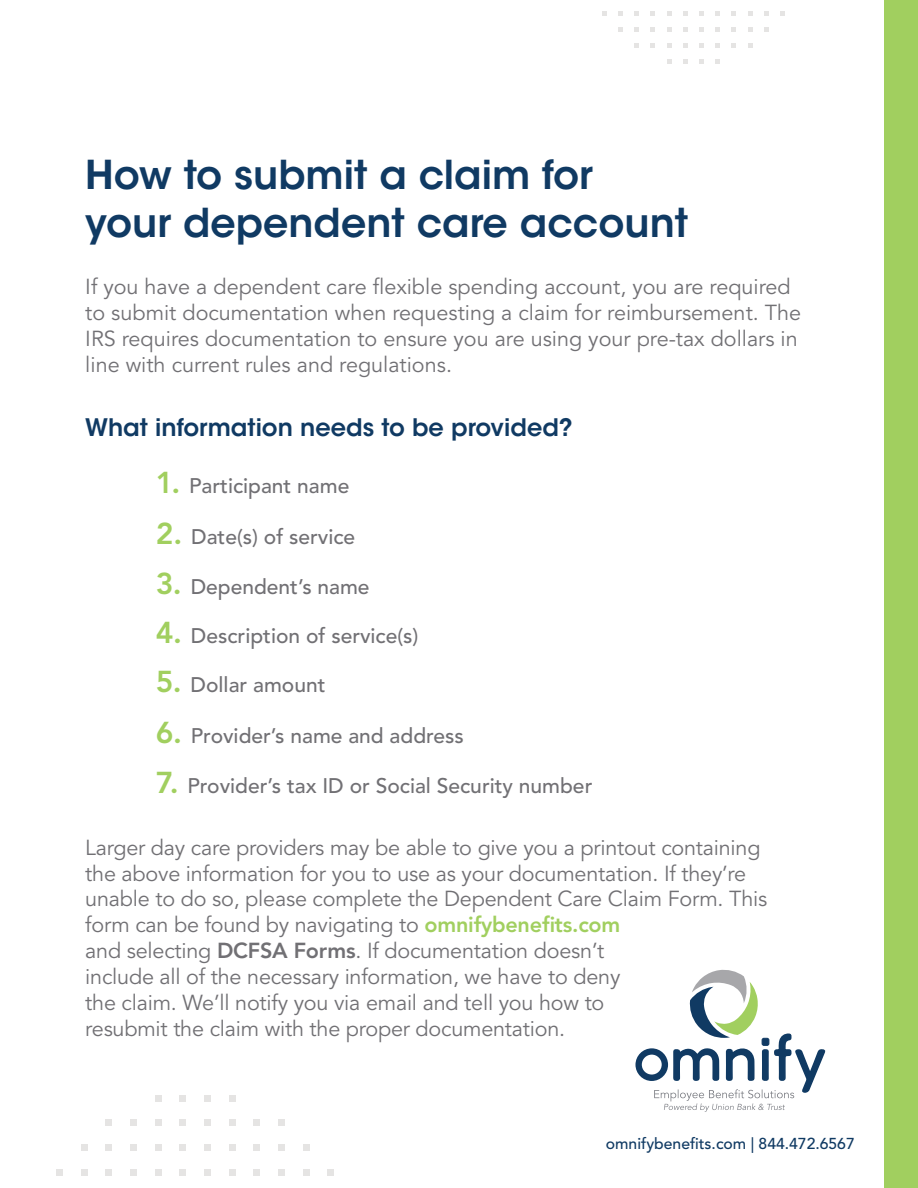
<style>
.page{position:relative;width:918px;height:1188px;background:#fff}
.page>*{position:absolute;margin:0;border:0;box-sizing:border-box;transform-origin:0 0}
.t1{font:600 39.6px/47.5px "ITC Avant Garde Std";color:#103a63}
.t2{font:600 24px "ITC Avant Garde Std";color:#103a63}
.t3{font:21.6px/26px "Avenir LT Std";letter-spacing:-.01em;color:#717074}
.t4{font:500 21px "Avenir LT Std";color:#717074}
.t5{font:500 15.75px "Avenir LT Std";color:#103a63}
.s1{font-weight:800;font-size:30px;color:#a1cf5f}
.s2{font-weight:800;color:#a1cf5f}
.s3{font-weight:800}
</style>
<div class="page">
<div style="left:885px;top:0;width:33px;height:1188px;background:#a1cf5f"></div>
<svg style="left:683px;top:27px;width:4px;height:5px"></svg>
<svg style="left:683px;top:44px;width:4px;height:4px"></svg>
<svg style="left:683px;top:11px;width:4px;height:4px"></svg>
<svg style="left:683px;top:60px;width:4px;height:4px"></svg>
<svg style="left:667px;top:60px;width:4px;height:4px"></svg>
<svg style="left:667px;top:44px;width:4px;height:4px"></svg>
<svg style="left:667px;top:11px;width:4px;height:4px"></svg>
<svg style="left:667px;top:27px;width:4px;height:5px"></svg>
<svg style="left:651px;top:27px;width:4px;height:5px"></svg>
<svg style="left:651px;top:44px;width:4px;height:4px"></svg>
<svg style="left:651px;top:11px;width:4px;height:4px"></svg>
<svg style="left:635px;top:44px;width:4px;height:4px"></svg>
<svg style="left:635px;top:11px;width:4px;height:4px"></svg>
<svg style="left:635px;top:27px;width:4px;height:5px"></svg>
<svg style="left:764px;top:11px;width:4px;height:4px"></svg>
<svg style="left:764px;top:27px;width:4px;height:5px"></svg>
<svg style="left:732px;top:11px;width:4px;height:4px"></svg>
<svg style="left:732px;top:27px;width:4px;height:5px"></svg>
<svg style="left:748px;top:27px;width:4px;height:5px"></svg>
<svg style="left:748px;top:44px;width:4px;height:4px"></svg>
<svg style="left:748px;top:11px;width:4px;height:4px"></svg>
<svg style="left:716px;top:27px;width:4px;height:5px"></svg>
<svg style="left:716px;top:44px;width:4px;height:4px"></svg>
<svg style="left:716px;top:11px;width:4px;height:4px"></svg>
<svg style="left:716px;top:60px;width:4px;height:4px"></svg>
<svg style="left:732px;top:44px;width:4px;height:4px"></svg>
<svg style="left:699px;top:60px;width:5px;height:4px"></svg>
<svg style="left:699px;top:44px;width:5px;height:4px"></svg>
<svg style="left:699px;top:11px;width:5px;height:4px"></svg>
<svg style="left:699px;top:27px;width:5px;height:5px"></svg>
<svg style="left:602px;top:11px;width:4px;height:4px"></svg>
<svg style="left:618px;top:27px;width:5px;height:5px"></svg>
<svg style="left:618px;top:11px;width:5px;height:4px"></svg>
<svg style="left:780px;top:11px;width:5px;height:4px"></svg>
<div style="left:204px;top:1144px;width:7px;height:7px;background:#e5e4e3"></div>
<div style="left:204px;top:1119px;width:7px;height:7px;background:#e5e4e3"></div>
<div style="left:204px;top:1169px;width:7px;height:6px;background:#e5e4e3"></div>
<div style="left:204px;top:1095px;width:7px;height:6px;background:#e5e4e3"></div>
<svg style="left:229px;top:1095px;width:6px;height:6px"></svg>
<div style="left:229px;top:1119px;width:6px;height:7px;background:#e5e4e3"></div>
<svg style="left:229px;top:1169px;width:6px;height:6px"></svg>
<div style="left:229px;top:1144px;width:6px;height:7px;background:#e5e4e3"></div>
<div style="left:254px;top:1144px;width:6px;height:7px;background:#e5e4e3"></div>
<div style="left:254px;top:1119px;width:6px;height:7px;background:#e5e4e3"></div>
<svg style="left:254px;top:1169px;width:6px;height:6px"></svg>
<div style="left:278px;top:1119px;width:7px;height:7px;background:#e5e4e3"></div>
<div style="left:278px;top:1169px;width:7px;height:6px;background:#e5e4e3"></div>
<div style="left:278px;top:1144px;width:7px;height:7px;background:#e5e4e3"></div>
<svg style="left:81px;top:1169px;width:6px;height:6px"></svg>
<div style="left:81px;top:1144px;width:6px;height:7px;background:#e5e4e3"></div>
<div style="left:130px;top:1169px;width:7px;height:6px;background:#e5e4e3"></div>
<div style="left:130px;top:1144px;width:7px;height:7px;background:#e5e4e3"></div>
<div style="left:105px;top:1144px;width:7px;height:7px;background:#e5e4e3"></div>
<div style="left:105px;top:1119px;width:7px;height:7px;background:#e5e4e3"></div>
<div style="left:105px;top:1169px;width:7px;height:6px;background:#e5e4e3"></div>
<div style="left:155px;top:1144px;width:6px;height:7px;background:#e5e4e3"></div>
<div style="left:155px;top:1119px;width:6px;height:7px;background:#e5e4e3"></div>
<svg style="left:155px;top:1169px;width:6px;height:6px"></svg>
<svg style="left:155px;top:1095px;width:6px;height:6px"></svg>
<div style="left:130px;top:1119px;width:7px;height:7px;background:#e5e4e3"></div>
<div style="left:179px;top:1095px;width:7px;height:6px;background:#e5e4e3"></div>
<div style="left:179px;top:1119px;width:7px;height:7px;background:#e5e4e3"></div>
<div style="left:179px;top:1169px;width:7px;height:6px;background:#e5e4e3"></div>
<div style="left:179px;top:1144px;width:7px;height:7px;background:#e5e4e3"></div>
<svg style="left:328px;top:1169px;width:6px;height:6px"></svg>
<div style="left:303px;top:1144px;width:7px;height:7px;background:#e5e4e3"></div>
<div style="left:303px;top:1169px;width:7px;height:6px;background:#e5e4e3"></div>
<div style="left:56px;top:1169px;width:7px;height:6px;background:#e5e4e3"></div>
<svg style="left:635px;top:969px;width:191px;height:143px"></svg>
<h1 class="t1" style="left:85px;top:151px;width:604px">How to submit a claim for your dependent care account</h1>
<p class="t3" style="left:85px;top:274px;width:717px">If you have a dependent care flexible spending account, you are required to submit documentation when requesting a claim for reimbursement. The IRS requires documentation to ensure you are using your pre-tax dollars in line with current rules and regulations.</p>
<p class="t2" style="left:85px;top:412px;width:489px">What information needs to be provided?</p>
<p class="t4" style="left:156px;top:474px;width:195px"><span class="s1">1.</span> Participant name</p>
<p class="t4" style="left:156px;top:524px;width:201px"><span class="s1">2.</span> Date(s) of service</p>
<p class="t4" style="left:156px;top:575px;width:215px"><span class="s1">3.</span> Dependent’s name</p>
<p class="t4" style="left:156px;top:624px;width:264px"><span class="s1">4.</span> Description of service(s)</p>
<p class="t4" style="left:156px;top:673px;width:171px"><span class="s1">5.</span> Dollar amount</p>
<p class="t4" style="left:156px;top:723px;width:310px"><span class="s1">6.</span> Provider’s name and address</p>
<p class="t4" style="left:156px;top:774px;width:438px"><span class="s1">7.</span> Provider’s tax ID or Social Security number</p>
<p class="t3" style="left:85px;top:835px;width:683px">Larger day care providers may be able to give you a printout containing the above information for you to use as your documentation. If they’re unable to do so, please complete the Dependent Care Claim Form. This form can be found by navigating to <span class="s2">omnifybenefits.com<br></span>and selecting <span class="s3">DCFSA Forms</span>. If documentation doesn’t<br>include all of the necessary information, we have to deny<br>the claim. We’ll notify you via email and tell you how to<br>resubmit the claim with the proper documentation.</p>
<p class="t5" style="left:606px;top:1135px;width:250px">omnifybenefits.com | 844.472.6567</p>
</div>
